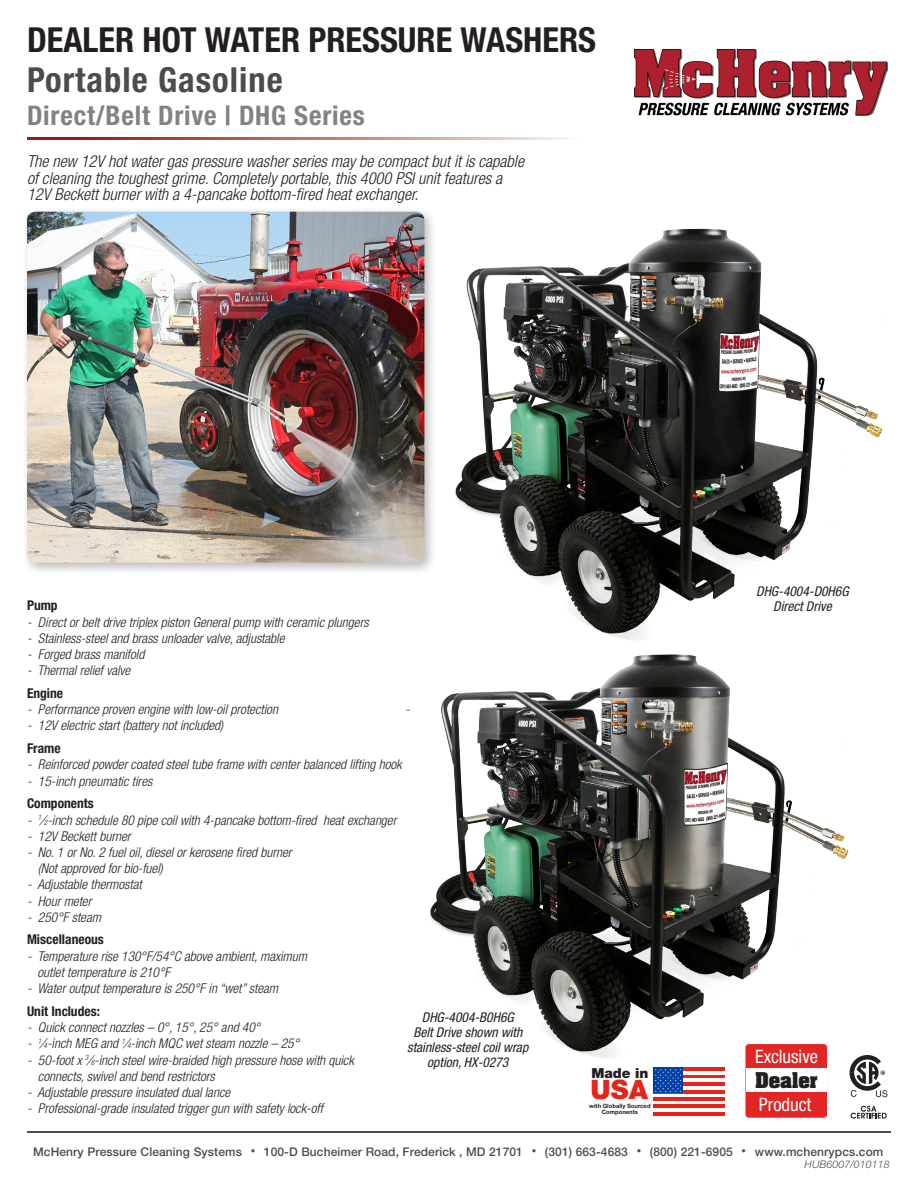
<style>
.page{position:relative;width:918px;height:1188px;background:#fff}
.page>*{position:absolute;margin:0;border:0;box-sizing:border-box;transform-origin:0 0}
.t1{font:700 condensed 34.5px "Helvetica Neue LT Std";color:#231f20}
.t2{font:700 condensed 34.5px "Helvetica Neue LT Std";letter-spacing:.03em;color:#4b4c4d}
.t3{font:700 condensed 27px "Helvetica Neue LT Std";letter-spacing:.03em;color:#808285}
.t4{font:900 26.7px "Helvetica Neue LT Std";color:#e72419}
.t5{font:condensed 18.6px "Helvetica Neue";color:#fff}
.t6{font:700 18.6px "Aachen LT";color:#231f20}
.t7{font:italic 300 condensed 16.5px/16.5px "Helvetica Neue LT Std";color:#231f20}
.t8{font:900 13.8px "Helvetica Neue LT Std";color:#231f20}
.t9{font:italic 300 condensed 13.5px/16.2px "Helvetica Neue LT Std";color:#231f20}
.t10{font:italic condensed 13.5px/15px "Helvetica Neue LT Std";color:#231f20;text-align:center}
.t11{font:700 condensed 13.5px "Helvetica Neue LT Std";color:#231f20}
.t12{font:500 12px "Helvetica Neue LT Std";letter-spacing:.01em;color:#4b4c4d}
.t13{font:italic 300 10.5px "Helvetica Neue LT Std";letter-spacing:.01em;color:#4b4c4d}
.t14{font:8.85px "Helvetica";color:#231f20}
.t15{font:700 5.85px/5.8px "Helvetica Neue LT Std";color:#231f20;text-align:center}
.s1{font-size:7.35px}
.s2{font-size:9px}
.s3{font-weight:700;font-style:italic}
</style>
<div class="page">
<img style="left:634px;top:50px;width:254px;height:65px">
<hr style="left:27px;top:1131px;width:864px;height:2px;background:#4b4c4d">
<svg style="left:28px;top:137px;width:540px;height:2px"></svg>
<div style="left:21px;top:206px;width:416px;height:369px;background:#231f20;opacity:.3"></div>
<img style="left:27px;top:212px;width:397px;height:351px">
<svg style="left:850px;top:1055px;width:37px;height:42px"></svg>
<svg style="left:851px;top:1106px;width:36px;height:13px"></svg>
<div style="left:746px;top:1044px;width:81px;height:74px;background:#e32525;border-radius:3px"></div>
<div style="left:746px;top:1069px;width:80px;height:23px;background:#fff"></div>
<svg style="left:653px;top:1067px;width:72px;height:49px"></svg>
<img style="left:455px;top:228px;width:428px;height:412px">
<img style="left:430px;top:654px;width:419px;height:411px">
<h1 class="t1" style="left:27px;top:18px;width:571px">DEALER HOT WATER PRESSURE WASHERS</h1>
<p class="t2" style="left:27px;top:58px;width:257px">Portable Gasoline</p>
<p class="t3" style="left:27px;top:99px;width:339px">Direct/Belt Drive | DHG Series</p>
<p class="t7" style="left:27px;top:154px;width:499px">The new 12V hot water gas pressure washer series may be compact but it is capable of cleaning the toughest grime. Completely portable, this 4000 PSI unit features a<br>12V Beckett burner with a 4-pancake bottom-fired heat exchanger.</p>
<p class="t11" style="left:27px;top:598px;width:32px">Pump</p>
<p class="t9" style="left:27px;top:614px;width:343px">- Direct or belt drive triplex piston General pump with ceramic plungers</p>
<p class="t9" style="left:27px;top:630px;width:259px">- Stainless-steel and brass unloader valve, adjustable</p>
<p class="t9" style="left:27px;top:647px;width:119px">- Forged brass manifold</p>
<p class="t9" style="left:27px;top:663px;width:105px">- Thermal relief valve</p>
<p class="t11" style="left:27px;top:685px;width:38px">Engine</p>
<p class="t9" style="left:27px;top:701px;width:253px">- Performance proven engine with low-oil protection</p>
<p class="t9" style="left:405px;top:701px;width:6px">-</p>
<p class="t9" style="left:27px;top:718px;width:198px">- 12V electric start (battery not included)</p>
<p class="t11" style="left:27px;top:740px;width:35px">Frame</p>
<p class="t9" style="left:27px;top:757px;width:376px">- Reinforced powder coated steel tube frame with center balanced lifting hook</p>
<p class="t9" style="left:27px;top:773px;width:127px">- 15-inch pneumatic tires</p>
<p class="t11" style="left:27px;top:796px;width:68px">Components</p>
<p class="t9" style="left:27px;top:812px;width:371px">- <sup>1</sup>⁄<span class="s1">2</span>-inch schedule 80 pipe coil with 4-pancake bottom-fired heat exchanger</p>
<p class="t9" style="left:27px;top:828px;width:105px">- 12V Beckett burner</p>
<p class="t9" style="left:38px;top:845px;width:255px;text-indent:-11px">- No. 1 or No. 2 fuel oil, diesel or kerosene fired burner (Not approved for bio-fuel)</p>
<p class="t9" style="left:27px;top:877px;width:116px">- Adjustable thermostat</p>
<p class="t9" style="left:27px;top:893px;width:66px">- Hour meter</p>
<p class="t9" style="left:27px;top:909px;width:76px">- 250°F steam</p>
<p class="t11" style="left:27px;top:931px;width:78px">Miscellaneous</p>
<p class="t9" style="left:37px;top:948px;width:271px;text-indent:-10px">- Temperature rise 130°F/54°C above ambient, maximum outlet temperature is 210°F</p>
<p class="t9" style="left:27px;top:980px;width:253px">- Water output temperature is 250°F in “wet” steam</p>
<p class="t11" style="left:27px;top:1003px;width:74px">Unit Includes:</p>
<p class="t9" style="left:27px;top:1020px;width:235px">- Quick connect nozzles – 0°, 15°, 25° and 40°</p>
<p class="t9" style="left:27px;top:1036px;width:274px">- <sup>1</sup>⁄<span class="s1">4</span>-inch MEG and <sup>1</sup>⁄<span class="s1">4</span>-inch MQC wet steam nozzle – 25°</p>
<p class="t9" style="left:38px;top:1052px;width:317px;text-indent:-11px">- 50-foot x <sup>3</sup>⁄<span class="s1">8</span>-inch steel wire-braided high pressure hose with quick connects, swivel and bend restrictors</p>
<p class="t9" style="left:27px;top:1084px;width:205px">- Adjustable pressure insulated dual lance</p>
<p class="t9" style="left:27px;top:1101px;width:297px">- Professional-grade insulated trigger gun with safety lock-off</p>
<p class="t10" style="left:422px;top:1010px;width:93px">DHG-4004-B0H6G</p>
<p class="t10" style="left:407px;top:1025px;width:123px">Belt Drive shown with stainless-steel coil wrap option, HX-0273</p>
<p class="t8" style="left:591px;top:1064px;width:59px">Made in</p>
<p class="t15" style="left:589px;top:1103px;width:63px">with Globally Sourced<br>Components</p>
<p class="t4" style="left:591px;top:1074px;width:59px">USA</p>
<p class="t10" style="left:756px;top:584px;width:94px">DHG-4004-D0H6G</p>
<p class="t10" style="left:773px;top:599px;width:60px">Direct Drive</p>
<p class="t5" style="left:755px;top:1046px;width:65px">Exclusive</p>
<p class="t5" style="left:759px;top:1093px;width:54px">Product</p>
<p class="t6" style="left:755px;top:1067px;width:64px">Dealer</p>
<p class="t12" style="left:33px;top:1144px;width:852px">McHenry Pressure Cleaning Systems <span class="s2">•</span> 100-D Bucheimer Road, Frederick , MD 21701 <span class="s2">•</span> (301) 663-4683 <span class="s2">•</span> (800) 221-6905 <span class="s2">•</span> www.mchenrypcs.com</p>
<p class="t13" style="left:805px;top:1159px;width:87px">HUB6007/010118</p>
<p class="t14" style="left:562px;top:1150px;width:243px"><span class="s3">Decal Part No. :</span> 34-3553 (revised material/adhesive 2-15-17)</p>
</div>
